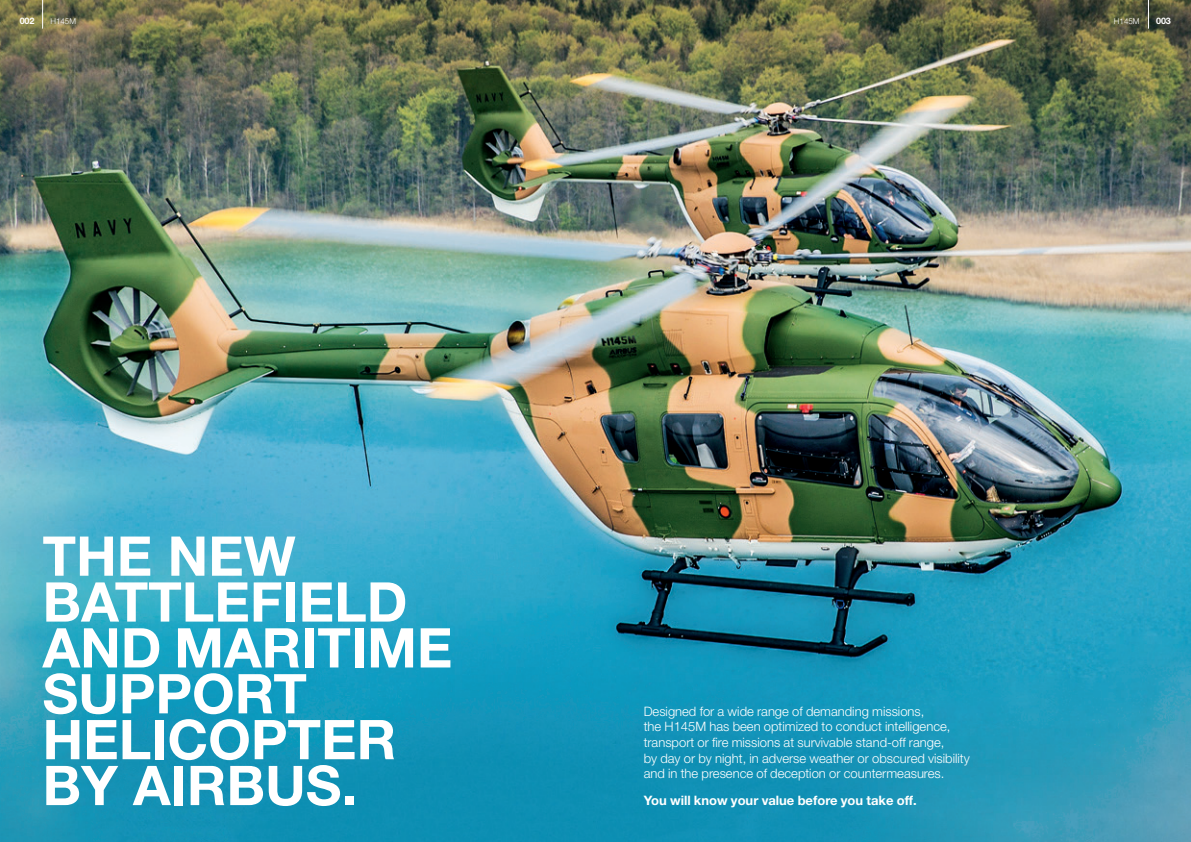
<style>
.page{position:relative;width:1191px;height:842px;background:#fff}
.page>*{position:absolute;margin:0;border:0;box-sizing:border-box;transform-origin:0 0}
.t1{font:700 54.9px/45.9px "Helvetica Neue LT Std";color:#fff}
.t2{font:300 13px/15.6px "Helvetica Neue LT Std";color:#fff}
.t3{font:700 13px "Helvetica Neue LT Std";color:#fff}
.t4{font:700 9px "Helvetica Neue LT Std";letter-spacing:-.025em;color:#fff}
.t5{font:300 8px "Helvetica Neue LT Std";color:#fff}
</style>
<div class="page">
<img style="left:0;top:0;width:1191px;height:842px">
<svg style="left:42px;top:0;width:1px;height:29px"></svg>
<svg style="left:1148px;top:0;width:1px;height:29px"></svg>
<p class="t4" style="left:20px;top:16px;width:16px">002</p>
<p class="t5" style="left:50px;top:17px;width:27px">H145M</p>
<p class="t5" style="left:1114px;top:17px;width:27px">H145M</p>
<p class="t4" style="left:1156px;top:16px;width:16px">003</p>
<h1 class="t1" style="left:43px;top:532px;width:411px">THE NEW<br>BATTLEFIELD<br>AND MARITIME<br>SUPPORT<br>HELICOPTER<br>BY AIRBUS.</h1>
<p class="t2" style="left:643px;top:703px;width:328px">Designed for a wide range of demanding missions,<br>the H145M has been optimized to conduct intelligence, transport or fire missions at survivable stand-off range,<br>by day or by night, in adverse weather or obscured visibility and in the presence of deception or countermeasures.</p>
<p class="t3" style="left:643px;top:792px;width:274px">You will know your value before you take off.</p>
</div>
